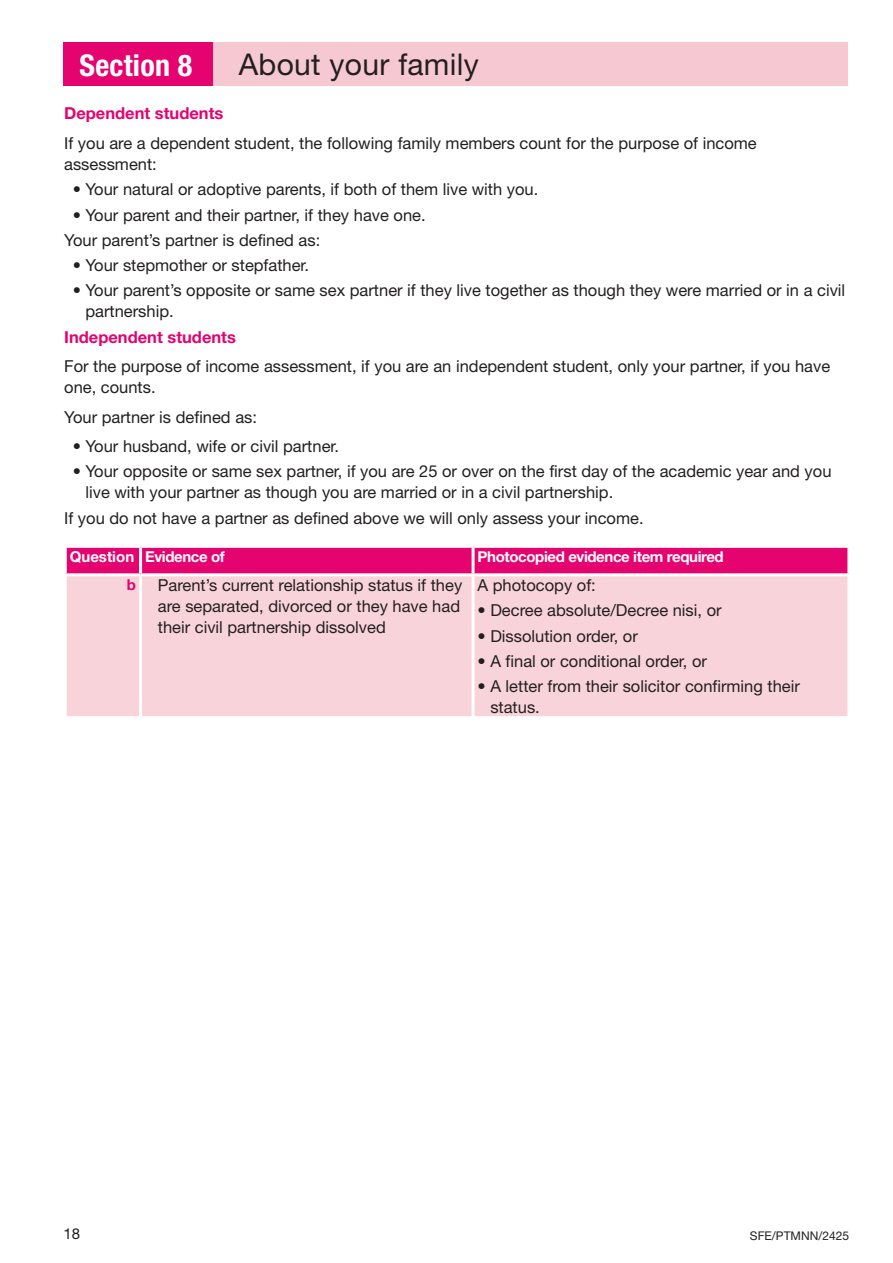
<style>
.page{position:relative;width:893px;height:1263px;background:#fff}
.page>*{position:absolute;margin:0;border:0;box-sizing:border-box;transform-origin:0 0}
.t1{font:30px "Helvetica Neue LT Std";letter-spacing:.01em;color:#231f20}
.t2{font:700 condensed 30px "Helvetica Neue LT Std";letter-spacing:.01em;color:#fff}
.t3{font:16.5px/21px "Helvetica Neue LT Std";color:#231f20}
.t4{font:700 16.5px "Helvetica Neue LT Std";color:#e4036f}
.t5{font:700 15px "Helvetica Neue LT Std";letter-spacing:-.025em;color:#fff}
.t6{font:700 15px "Helvetica Neue LT Std";color:#fff}
.t7{font:15px "Helvetica Neue LT Std";color:#231f20}
.t8{font:700 15px "Helvetica Neue LT Std";color:#e4036f}
.t9{font:12px "Helvetica Neue LT Std";color:#231f20}
</style>
<div class="page">
<div style="left:64px;top:43px;width:153px;height:43px;background:#e4036f"></div>
<div style="left:213px;top:43px;width:635px;height:43px;background:#f6c8d1"></div>
<div style="left:67px;top:548px;width:780px;height:25px;background:#e4036f"></div>
<div style="left:67px;top:576px;width:780px;height:140px;background:#f8d3da"></div>
<hr style="left:139px;top:548px;width:3px;height:25px;background:#fff">
<hr style="left:472px;top:548px;width:3px;height:25px;background:#fff">
<hr style="left:139px;top:576px;width:3px;height:140px;background:#fff">
<hr style="left:472px;top:576px;width:3px;height:140px;background:#fff">
<h2 class="t2" style="left:80px;top:47px;width:114px">Section 8</h2>
<h2 class="t1" style="left:239px;top:47px;width:241px">About your family</h2>
<h3 class="t4" style="left:64px;top:103px;width:161px">Dependent students</h3>
<p class="t3" style="left:64px;top:132px;width:694px">If you are a dependent student, the following family members count for the purpose of income assessment:</p>
<p class="t3" style="left:73px;top:179px;width:467px">• Your natural or adoptive parents, if both of them live with you.</p>
<p class="t3" style="left:73px;top:204px;width:354px">• Your parent and their partner, if they have one.</p>
<p class="t3" style="left:64px;top:229px;width:258px">Your parent’s partner is defined as:</p>
<p class="t3" style="left:73px;top:254px;width:238px">• Your stepmother or stepfather.</p>
<p class="t3" style="left:85px;top:280px;width:761px;text-indent:-13px">• Your parent’s opposite or same sex partner if they live together as though they were married or in a civil partnership.</p>
<h3 class="t4" style="left:64px;top:326px;width:173px">Independent students</h3>
<p class="t3" style="left:64px;top:355px;width:767px">For the purpose of income assessment, if you are an independent student, only your partner, if you have one, counts.</p>
<p class="t3" style="left:64px;top:406px;width:194px">Your partner is defined as:</p>
<p class="t3" style="left:73px;top:435px;width:268px">• Your husband, wife or civil partner.</p>
<p class="t3" style="left:85px;top:461px;width:748px;text-indent:-13px">• Your opposite or same sex partner, if you are 25 or over on the first day of the academic year and you live with your partner as though you are married or in a civil partnership.</p>
<p class="t3" style="left:64px;top:507px;width:581px">If you do not have a partner as defined above we will only assess your income.</p>
<p class="t6" style="left:70px;top:547px;width:66px">Question</p>
<p class="t5" style="left:145px;top:547px;width:81px">Evidence of</p>
<p class="t5" style="left:478px;top:547px;width:248px">Photocopied evidence item required</p>
<p class="t8" style="left:127px;top:575px;width:11px">b</p>
<p class="t3" style="left:158px;top:574px;width:306px">Parent’s current relationship status if they are separated, divorced or they have had their civil partnership dissolved</p>
<p class="t3" style="left:478px;top:574px;width:120px">A photocopy of:</p>
<p class="t3" style="left:478px;top:600px;width:246px">• Decree absolute/Decree nisi, or</p>
<p class="t3" style="left:478px;top:625px;width:162px">• Dissolution order, or</p>
<p class="t3" style="left:478px;top:650px;width:231px">• A final or conditional order, or</p>
<p class="t3" style="left:490px;top:675px;width:311px;text-indent:-13px">• A letter from their solicitor confirming their status.</p>
<p class="t7" style="left:63px;top:1225px;width:18px">18</p>
<p class="t9" style="left:750px;top:1229px;width:101px">SFE/PTMNN/2425</p>
</div>
